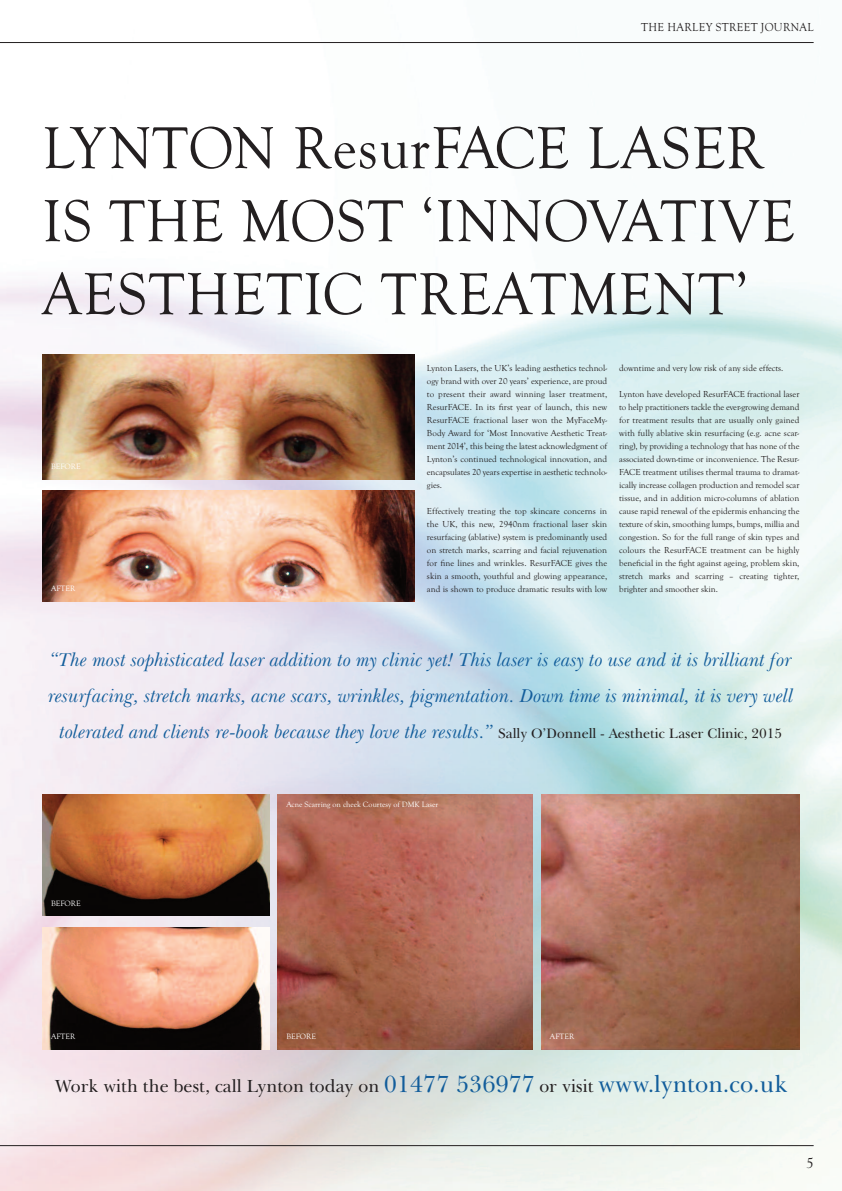
<style>
.page{position:relative;width:842px;height:1191px;background:#fff}
.page>*{position:absolute;margin:0;border:0;box-sizing:border-box;transform-origin:0 0}
.t1{font:61px/73px "Goudy Old Style T";letter-spacing:.025em;color:#231f20;scale:.95 1}
.t2{font:italic 19px/36px "Baskerville BT";color:#125d9b;text-align:center}
.t3{font:18px "Baskerville BT";color:#231f20}
.t4{font:15px "Goudy Old Style T";color:#231f20;scale:.95 1}
.t5{font:12px "Goudy Old Style T";letter-spacing:.025em;color:#231f20;scale:.95 1}
.t6{font:9px/13px "Goudy Old Style T";color:#231f20;text-align:justify}
.t7{font:8px "Goudy Old Style T";color:#fff}
.s1{font-size:59px}
.s2{font-style:normal;font-size:14px;color:#231f20}
.s3{font-size:24px;color:#125d9b}
</style>
<div class="page">
<img style="left:0;top:43px;width:842px;height:1148px">
<hr style="left:0;top:42px;width:814px;height:1px;background:#231f20">
<hr style="left:0;top:1145px;width:814px;height:1px;background:#231f20">
<img style="left:278px;top:794px;width:255px;height:255px">
<img style="left:541px;top:794px;width:258px;height:255px">
<img style="left:43px;top:794px;width:226px;height:122px">
<img style="left:43px;top:354px;width:372px;height:125px">
<img style="left:43px;top:490px;width:372px;height:111px">
<img style="left:43px;top:927px;width:226px;height:122px">
<h3 class="t5" style="left:641px;top:19px;width:183px">THE HARLEY STREET JOURNAL</h3>
<h1 class="t1" style="left:43px;top:110px;width:794px">LYNTON ResurFACE LASER<br>IS THE MOST ‘INNOVATIVE<br>AESTHETIC TREATMENT<span class="s1">’</span></h1>
<p class="t7" style="left:51px;top:462px;width:31px">BEFORE</p>
<p class="t7" style="left:51px;top:584px;width:26px">AFTER</p>
<p class="t6" style="left:427px;top:361px;width:182px">Lynton Lasers, the UK’s leading aesthetics technol&shy;ogy brand with over 20 years’ experience, are proud to present their award winning laser treatment, ResurFACE. In its first year of launch, this new ResurFACE fractional laser won the MyFaceMy-Body Award for ‘Most Innovative Aesthetic Treat&shy;ment 2014’, this being the latest acknowledgment of Lynton’s continued technological innovation, and encapsulates 20 years expertise in aesthetic technolo&shy;gies.</p>
<p class="t6" style="left:427px;top:504px;width:182px">Effectively treating the top skincare concerns in the UK, this new, 2940nm fractional laser skin resurfacing (ablative) system is predominantly used on stretch marks, scarring and facial rejuvenation for fine lines and wrinkles. ResurFACE gives the skin a smooth, youthful and glowing appearance, and is shown to produce dramatic results with low</p>
<p class="t6" style="left:619px;top:361px;width:166px">downtime and very low risk of any side effects.</p>
<p class="t6" style="left:619px;top:387px;width:182px">Lynton have developed ResurFACE fractional laser to help practitioners tackle the ever-growing demand for treatment results that are usually only gained with fully ablative skin resurfacing (e.g. acne scar&shy;ring), by providing a technology that has none of the associated down-time or inconvenience. The Resur-FACE treatment utilises thermal trauma to dramat&shy;ically increase collagen production and remodel scar tissue, and in addition micro-columns of ablation cause rapid renewal of the epidermis enhancing the texture of skin, smoothing lumps, bumps, millia and congestion. So for the full range of skin types and colours the ResurFACE treatment can be highly beneficial in the fight against ageing, problem skin, stretch marks and scarring – creating tighter, brighter and smoother skin.</p>
<p class="t2" style="left:48px;top:643px;width:747px">“The most sophisticated laser addition to my clinic yet! This laser is easy to use and it is brilliant for resurfacing, stretch marks, acne scars, wrinkles, pigmentation. Down time is minimal, it is very well tolerated and clients re-book because they love the results.” <span class="s2">Sally O’Donnell - Aesthetic Laser Clinic, 2015</span></p>
<p class="t7" style="left:51px;top:898px;width:31px">BEFORE</p>
<p class="t7" style="left:51px;top:1032px;width:26px">AFTER</p>
<p class="t7" style="left:286px;top:799px;width:154px">Acne Scarring on cheek Courtesy of DMK Laser</p>
<p class="t7" style="left:286px;top:1032px;width:31px">BEFORE</p>
<p class="t7" style="left:550px;top:1032px;width:26px">AFTER</p>
<h3 class="t3" style="left:54px;top:1079px;width:735px">Work with the best, call Lynton today on <span class="s3">01477 536977</span> or visit <span class="s3">www.lynton.co.uk</span></h3>
<h3 class="t4" style="left:806px;top:1153px;width:9px">5</h3>
</div>
